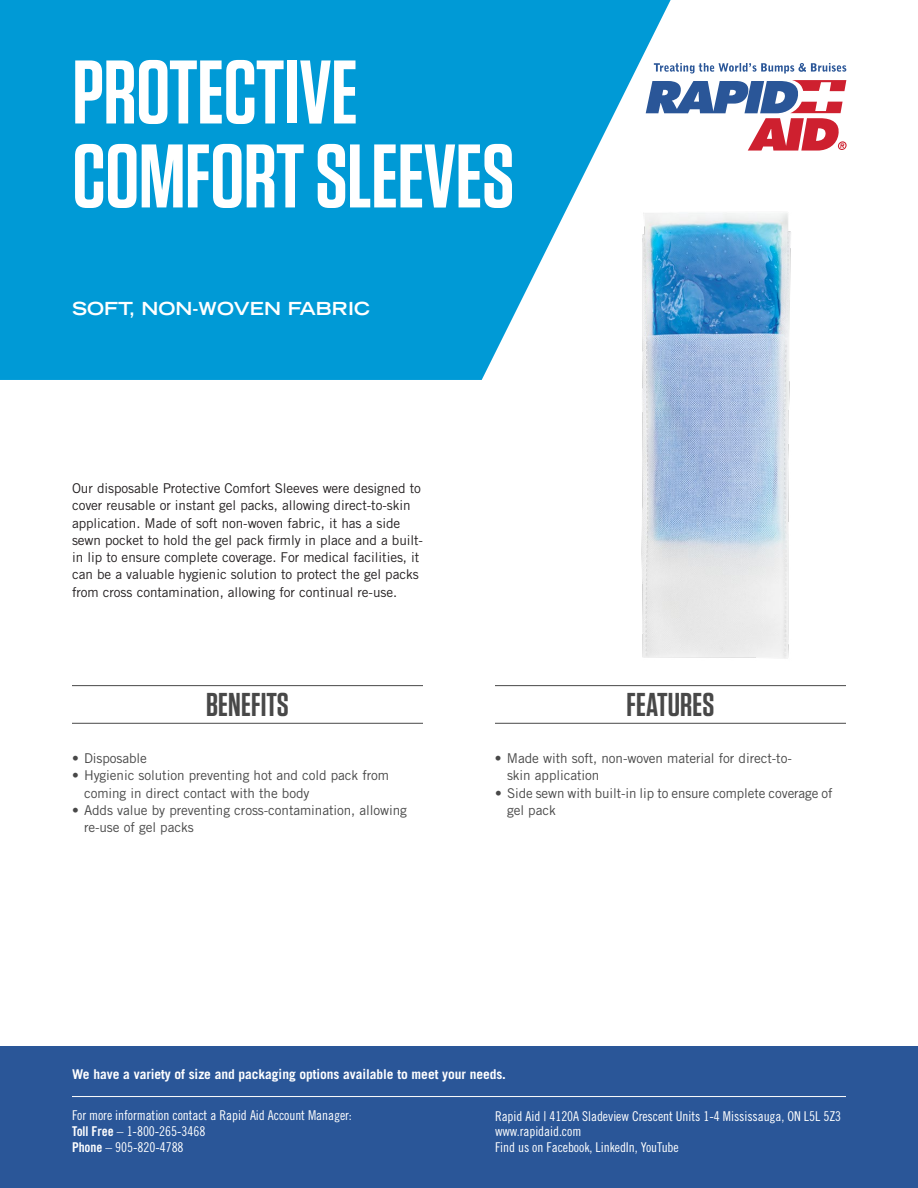
<style>
.page{position:relative;width:918px;height:1188px;background:#fff}
.page>*{position:absolute;margin:0;border:0;box-sizing:border-box;transform-origin:0 0}
.t1{font:600 90px/84px "Tungsten";letter-spacing:-.005em;color:#fff}
.t2{font:600 33px "Tungsten";letter-spacing:.005em;color:#484848}
.t3{font:700 expanded 18px "Trade Gothic LT Std";letter-spacing:.005em;color:#fff}
.t4{font:13.5px/17.2px "Trade Gothic LT Std";letter-spacing:-.005em;color:#231f20}
.t5{font:13.5px/17.2px "Trade Gothic LT Std";letter-spacing:-.005em;color:#484848}
.t6{font:13.5px/15.8px "Trade Gothic LT Std Cn 18";letter-spacing:-.005em;color:#fff}
.t7{font:700 13.5px "Trade Gothic LT Std";letter-spacing:-.005em;color:#fff}
.s1{font-family:"Trade Gothic LT Std Bd Cn 20"}
</style>
<div class="page">
<svg style="left:0;top:0;width:671px;height:380px;background:#19a4da"></svg>
<div style="left:0;top:1047px;width:918px;height:141px;background:#2a5698"></div>
<img style="left:619px;top:195px;width:172px;height:464px">
<hr style="left:72px;top:685px;width:351px;height:1px;background:#484848">
<hr style="left:72px;top:723px;width:351px;height:1px;background:#484848">
<hr style="left:495px;top:685px;width:351px;height:1px;background:#484848">
<hr style="left:495px;top:723px;width:351px;height:1px;background:#484848">
<hr style="left:72px;top:1096px;width:774px;height:1px;background:#fff">
<svg style="left:646px;top:80px;width:201px;height:71px"></svg>
<svg style="left:654px;top:63px;width:192px;height:11px"></svg>
<h1 class="t1" style="left:72px;top:52px;width:443px">PROTECTIVE<br>COMFORT SLEEVES</h1>
<h3 class="t3" style="left:72px;top:297px;width:300px">SOFT, NON-WOVEN FABRIC</h3>
<p class="t4" style="left:72px;top:479px;width:353px">Our disposable Protective Comfort Sleeves were designed to cover reusable or instant gel packs, allowing direct-to-skin application. Made of soft non-woven fabric, it has a side sewn pocket to hold the gel pack firmly in place and a built&shy;in lip to ensure complete coverage. For medical facilities, it can be a valuable hygienic solution to protect the gel packs from cross contamination, allowing for continual re-use.</p>
<h2 class="t2" style="left:206px;top:687px;width:84px">BENEFITS</h2>
<h2 class="t2" style="left:627px;top:687px;width:89px">FEATURES</h2>
<p class="t5" style="left:72px;top:750px;width:77px">• Disposable</p>
<p class="t5" style="left:84px;top:767px;width:307px;text-indent:-12px">• Hygienic solution preventing hot and cold pack from coming in direct contact with the body</p>
<p class="t5" style="left:84px;top:801px;width:324px;text-indent:-12px">• Adds value by preventing cross-contamination, allowing re-use of gel packs</p>
<p class="t5" style="left:507px;top:750px;width:286px;text-indent:-12px">• Made with soft, non-woven material for direct-to&shy;skin application</p>
<p class="t5" style="left:507px;top:784px;width:327px;text-indent:-12px">• Side sewn with built-in lip to ensure complete coverage of gel pack</p>
<p class="t7" style="left:72px;top:1066px;width:436px">We have a variety of size and packaging options available to meet your needs.</p>
<p class="t6" style="left:72px;top:1108px;width:281px">For more information contact a Rapid Aid Account Manager:<br><span class="s1">Toll Free</span> – 1-800-265-3468<br><span class="s1">Phone</span> – 905-820-4788</p>
<p class="t6" style="left:495px;top:1108px;width:348px">Rapid Aid | 4120A Sladeview Crescent Units 1-4 Mississauga, ON L5L 5Z3 www.rapidaid.com<br>Find us on Facebook, LinkedIn, YouTube</p>
</div>
